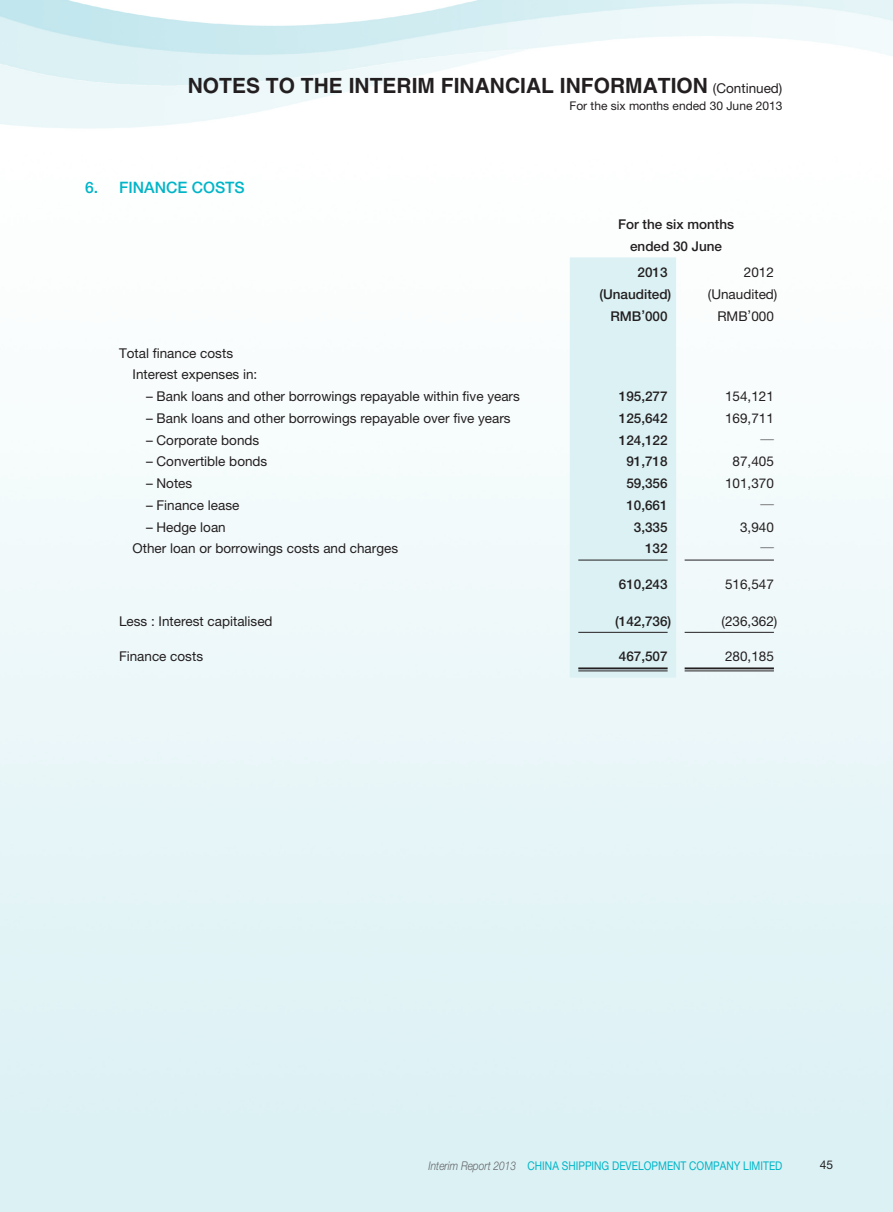
<style>
.page{position:relative;width:893px;height:1212px;background:#fff}
.page>*{position:absolute;margin:0;border:0;box-sizing:border-box;transform-origin:0 0}
.t1{font:700 21px "Helvetica LT Std";color:#231f20}
._3__標題{font:500 15.75px "Helvetica Neue LT Std";color:#00b5c8}
._1__內文{font:13.5px "Helvetica Neue LT Std";color:#231f20}
._1__內文-2{font:500 13.5px "Helvetica Neue LT Std";color:#231f20}
._1__內文-3{font:300 13.5px "M Hei HK";color:#231f20}
.t2{font:12px "Helvetica Neue LT Std";color:#00b5c8;scale:.85 1}
.t3{font:12px "Helvetica Neue LT Std";color:#231f20}
.s1{font-family:"Helvetica Neue LT Std";font-weight:400;font-size:13.5px}
.s2{font-weight:300;font-style:italic;color:#636366}
</style>
<div class="page">
<div style="left:570px;top:257px;width:106px;height:420px;background:#dbf1f4"></div>
<hr style="left:578px;top:560px;width:90px;height:1px;background:#231f20">
<hr style="left:685px;top:560px;width:89px;height:1px;background:#231f20">
<hr style="left:578px;top:632px;width:90px;height:1px;background:#231f20">
<hr style="left:685px;top:632px;width:89px;height:1px;background:#231f20">
<hr style="left:578px;top:667px;width:90px;height:2px;background:#231f20">
<hr style="left:578px;top:670px;width:90px;height:1px;background:#231f20">
<hr style="left:685px;top:667px;width:89px;height:2px;background:#231f20">
<hr style="left:685px;top:670px;width:89px;height:1px;background:#231f20">
<h1 class="t1" style="left:188px;top:73px;width:596px">NOTES TO THE INTERIM FINANCIAL INFORMATION <span class="s1">(Continued)</span></h1>
<p class="t3" style="left:569px;top:98px;width:214px">For the six months ended 30 June 2013</p>
<p class="_3__標題" style="left:85px;top:178px;width:161px">6. FINANCE COSTS</p>
<p class="_1__內文-2" style="left:618px;top:217px;width:118px">For the six months</p>
<p class="_1__內文-2" style="left:630px;top:238px;width:94px">ended 30 June</p>
<p class="_1__內文-2" style="left:638px;top:265px;width:32px">2013</p>
<p class="_1__內文" style="left:744px;top:265px;width:32px">2012</p>
<p class="_1__內文-2" style="left:599px;top:286px;width:74px">(Unaudited)</p>
<p class="_1__內文" style="left:708px;top:286px;width:71px">(Unaudited)</p>
<p class="_1__內文-2" style="left:610px;top:308px;width:59px">RMB’000</p>
<p class="_1__內文" style="left:717px;top:308px;width:58px">RMB’000</p>
<p class="_1__內文" style="left:119px;top:345px;width:116px">Total finance costs</p>
<p class="_1__內文" style="left:133px;top:367px;width:126px">Interest expenses in:</p>
<p class="_1__內文" style="left:146px;top:388px;width:375px">– Bank loans and other borrowings repayable within five years</p>
<p class="_1__內文-2" style="left:619px;top:388px;width:50px">195,277</p>
<p class="_1__內文" style="left:725px;top:388px;width:50px">154,121</p>
<p class="_1__內文" style="left:146px;top:410px;width:366px">– Bank loans and other borrowings repayable over five years</p>
<p class="_1__內文-2" style="left:619px;top:410px;width:50px">125,642</p>
<p class="_1__內文" style="left:725px;top:410px;width:50px">169,711</p>
<p class="_1__內文" style="left:146px;top:432px;width:115px">– Corporate bonds</p>
<p class="_1__內文-2" style="left:619px;top:432px;width:50px">124,122</p>
<p class="_1__內文-3" style="left:760px;top:433px;width:15px">—</p>
<p class="_1__內文" style="left:146px;top:454px;width:123px">– Convertible bonds</p>
<p class="_1__內文-2" style="left:626px;top:454px;width:43px">91,718</p>
<p class="_1__內文" style="left:733px;top:454px;width:43px">87,405</p>
<p class="_1__內文" style="left:146px;top:475px;width:48px">– Notes</p>
<p class="_1__內文-2" style="left:626px;top:475px;width:43px">59,356</p>
<p class="_1__內文" style="left:725px;top:475px;width:50px">101,370</p>
<p class="_1__內文" style="left:146px;top:497px;width:95px">– Finance lease</p>
<p class="_1__內文-2" style="left:626px;top:497px;width:43px">10,661</p>
<p class="_1__內文-3" style="left:760px;top:498px;width:15px">—</p>
<p class="_1__內文" style="left:146px;top:519px;width:81px">– Hedge loan</p>
<p class="_1__內文-2" style="left:634px;top:519px;width:35px">3,335</p>
<p class="_1__內文" style="left:740px;top:519px;width:35px">3,940</p>
<p class="_1__內文" style="left:133px;top:541px;width:267px">Other loan or borrowings costs and charges</p>
<p class="_1__內文-2" style="left:645px;top:541px;width:24px">132</p>
<p class="_1__內文-3" style="left:760px;top:542px;width:15px">—</p>
<p class="_1__內文-2" style="left:619px;top:576px;width:50px">610,243</p>
<p class="_1__內文" style="left:725px;top:576px;width:50px">516,547</p>
<p class="_1__內文" style="left:119px;top:613px;width:155px">Less : Interest capitalised</p>
<p class="_1__內文-2" style="left:615px;top:613px;width:58px">(142,736)</p>
<p class="_1__內文" style="left:722px;top:613px;width:57px">(236,362)</p>
<p class="_1__內文" style="left:119px;top:648px;width:86px">Finance costs</p>
<p class="_1__內文-2" style="left:619px;top:648px;width:50px">467,507</p>
<p class="_1__內文" style="left:725px;top:648px;width:50px">280,185</p>
<p class="t2" style="left:429px;top:1158px;width:418px"><span class="s2">Interim Report 2013</span> CHINA SHIPPING DEVELOPMENT COMPANY LIMITED</p>
<p class="t3" style="left:820px;top:1158px;width:15px">45</p>
</div>
